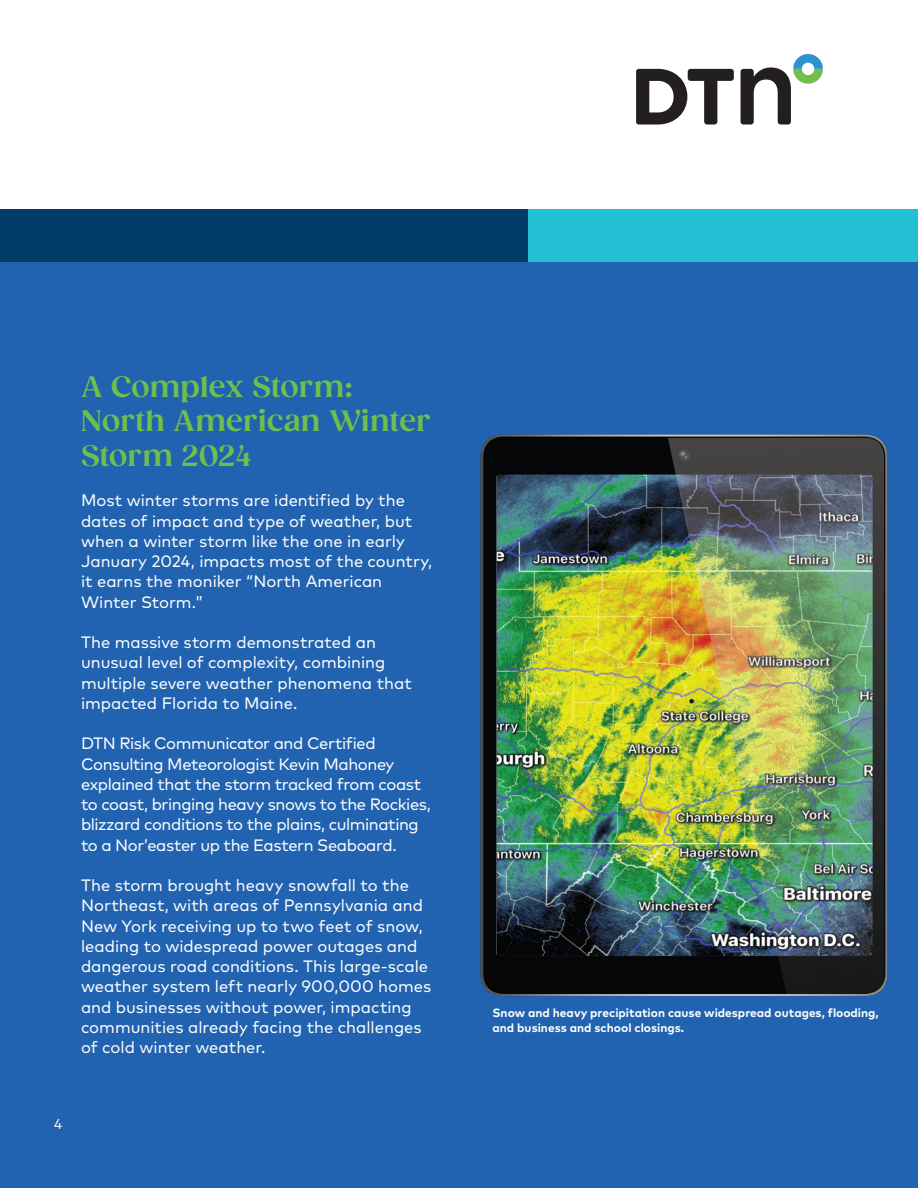
<style>
.page{position:relative;width:918px;height:1188px;background:#fff}
.page>*{position:absolute;margin:0;border:0;box-sizing:border-box;transform-origin:0 0}
.Sidebar_Copy{font:700 28.5px/34.5px "Gazpacho";letter-spacing:.01em;color:#70bf4c}
.Body_Lg_white{font:16.5px/20.2px "Mark Pro";color:#fff}
.Body_Lg_white-2{font:16.5px/20.2px "Mark Pro";letter-spacing:-.025em;color:#fff}
.t1{font:14.25px "Mark Pro";color:#fff}
.Collateral_type{font:700 12px/14.4px "Mark Pro";color:#fff}
</style>
<div class="page">
<svg style="left:636px;top:69px;width:98px;height:56px"></svg>
<svg style="left:741px;top:54px;width:82px;height:71px"></svg>
<div style="left:0;top:236px;width:918px;height:952px;background:#2163b0"></div>
<div style="left:0;top:209px;width:918px;height:53px;background:#23bfd2"></div>
<div style="left:0;top:209px;width:528px;height:53px;background:#003d69"></div>
<img style="left:480px;top:434px;width:408px;height:563px">
<p class="Sidebar_Copy" style="left:81px;top:370px;width:351px">A Complex Storm:<br>North American Winter<br>Storm 2024</p>
<p class="Body_Lg_white" style="left:81px;top:489px;width:353px">Most winter storms are identified by the dates of impact and type of weather, but when a winter storm like the one in early January 2024, impacts most of the country, it earns the moniker “North American Winter Storm.”</p>
<p class="Body_Lg_white" style="left:81px;top:631px;width:332px">The massive storm demonstrated an unusual level of complexity, combining multiple severe weather phenomena that impacted Florida to Maine.</p>
<p class="Body_Lg_white-2" style="left:81px;top:732px;width:351px">DTN Risk Communicator and Certified Consulting Meteorologist Kevin Mahoney explained that the storm tracked from coast to coast, bringing heavy snows to the Rockies, blizzard conditions to the plains, culminating to a Nor’easter up the Eastern Seaboard.</p>
<p class="Body_Lg_white" style="left:81px;top:874px;width:352px">The storm brought heavy snowfall to the Northeast, with areas of Pennsylvania and New York receiving up to two feet of snow, leading to widespread power outages and dangerous road conditions. This large-scale weather system left nearly 900,000 homes and businesses without power, impacting communities already facing the challenges of cold winter weather.</p>
<p class="t1" style="left:54px;top:1113px;width:10px">4</p>
<p class="Collateral_type" style="left:492px;top:1005px;width:388px">Snow and heavy precipitation cause widespread outages, flooding, and business and school closings.</p>
</div>
